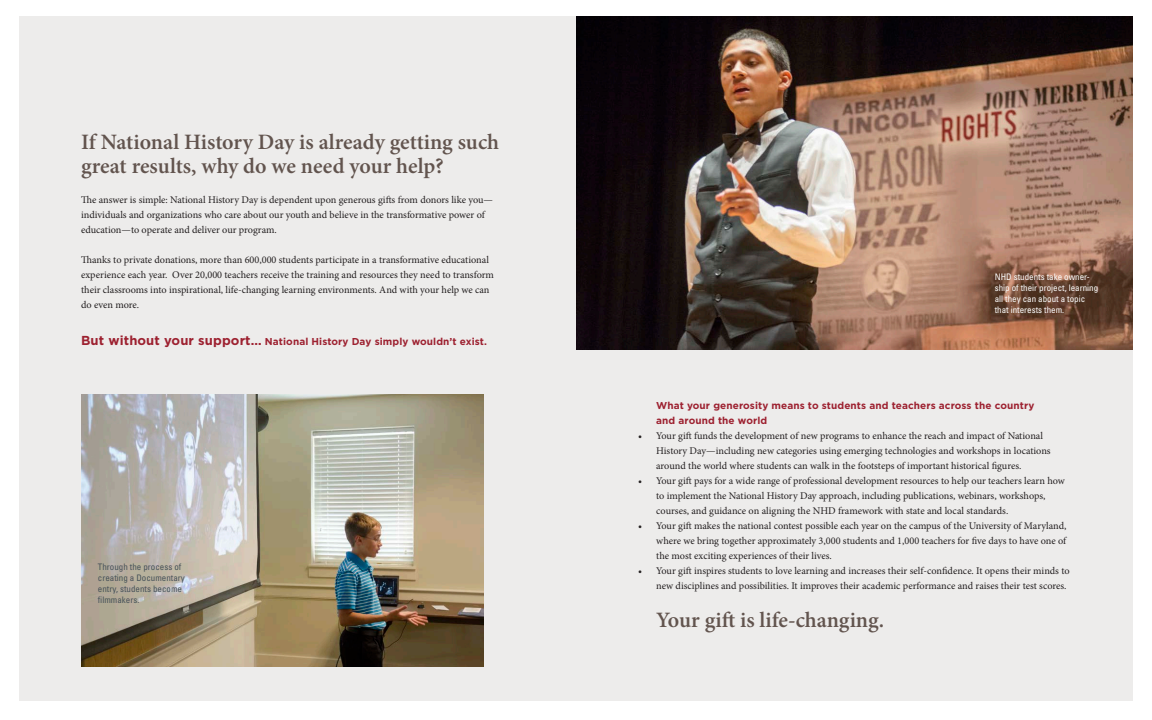
<style>
.page{position:relative;width:1152px;height:720px;background:#fff}
.page>*{position:absolute;margin:0;border:0;box-sizing:border-box;transform-origin:0 0}
.Head_1{font:600 22px/24px "Minion Pro";color:#62544e}
.Body{font:10.2px/15px "Minion Pro";letter-spacing:-.005em;color:#231f20}
.Head_3{font:700 10px/15px "Gotham";letter-spacing:.01em;color:#9d2130}
.t1{font:condensed 9px/11px "Univers LT";color:#fff}
.t2{font:condensed 9px/11px "Univers LT";color:#475259}
.s1{font-size:13px}
</style>
<div class="page">
<div style="left:576px;top:16px;width:556px;height:684px;background:#edeceb"></div>
<img style="left:576px;top:16px;width:556px;height:333px">
<div style="left:20px;top:16px;width:556px;height:684px;background:#edeceb"></div>
<img style="left:81px;top:395px;width:402px;height:271px">
<p class="Head_1" style="left:81px;top:130px;width:420px">If National History Day is already getting such great results, why do we need your help?</p>
<p class="Body" style="left:81px;top:192px;width:413px">The answer is simple: National History Day is dependent upon generous gifts from donors like you— individuals and organizations who care about our youth and believe in the transformative power of education—to operate and deliver our program.</p>
<p class="Body" style="left:81px;top:252px;width:414px">Thanks to private donations, more than 600,000 students participate in a transformative educational experience each year. Over 20,000 teachers receive the training and resources they need to transform their classrooms into inspirational, life-changing learning environments. And with your help we can do even more.</p>
<p class="Head_3" style="left:81px;top:334px;width:407px"><span class="s1">But without your support…</span> National History Day simply wouldn’t exist.</p>
<p class="t2" style="left:98px;top:561px;width:88px">Through the process of creating a Documentary entry, students become filmmakers.</p>
<p class="t1" style="left:995px;top:271px;width:105px">NHD students take owner&shy;ship of their project, learning all they can about a topic that interests them.</p>
<p class="Head_3" style="left:656px;top:398px;width:380px">What your generosity means to students and teachers across the country and around the world</p>
<p class="Body" style="left:656px;top:428px;width:396px;text-indent:-18px">• Your gift funds the development of new programs to enhance the reach and impact of National<br>History Day—including new categories using emerging technologies and workshops in locations around the world where students can walk in the footsteps of important historical figures.</p>
<p class="Body" style="left:656px;top:473px;width:410px;text-indent:-18px">• Your gift pays for a wide range of professional development resources to help our teachers learn how to implement the National History Day approach, including publications, webinars, workshops, courses, and guidance on aligning the NHD framework with state and local standards.</p>
<p class="Body" style="left:656px;top:518px;width:412px;text-align:justify;text-indent:-18px">• Your gift makes the national contest possible each year on the campus of the University of Maryland, where we bring together approximately 3,000 students and 1,000 teachers for five days to have one of the most exciting experiences of their lives.</p>
<p class="Body" style="left:638px;top:563px;width:433px;text-align:right">• Your gift inspires students to love learning and increases their self-confidence. It opens their minds to new disciplines and possibilities. It improves their academic performance and raises their test scores.</p>
<p class="Head_1" style="left:656px;top:608px;width:229px">Your gift is life-changing.</p>
</div>
